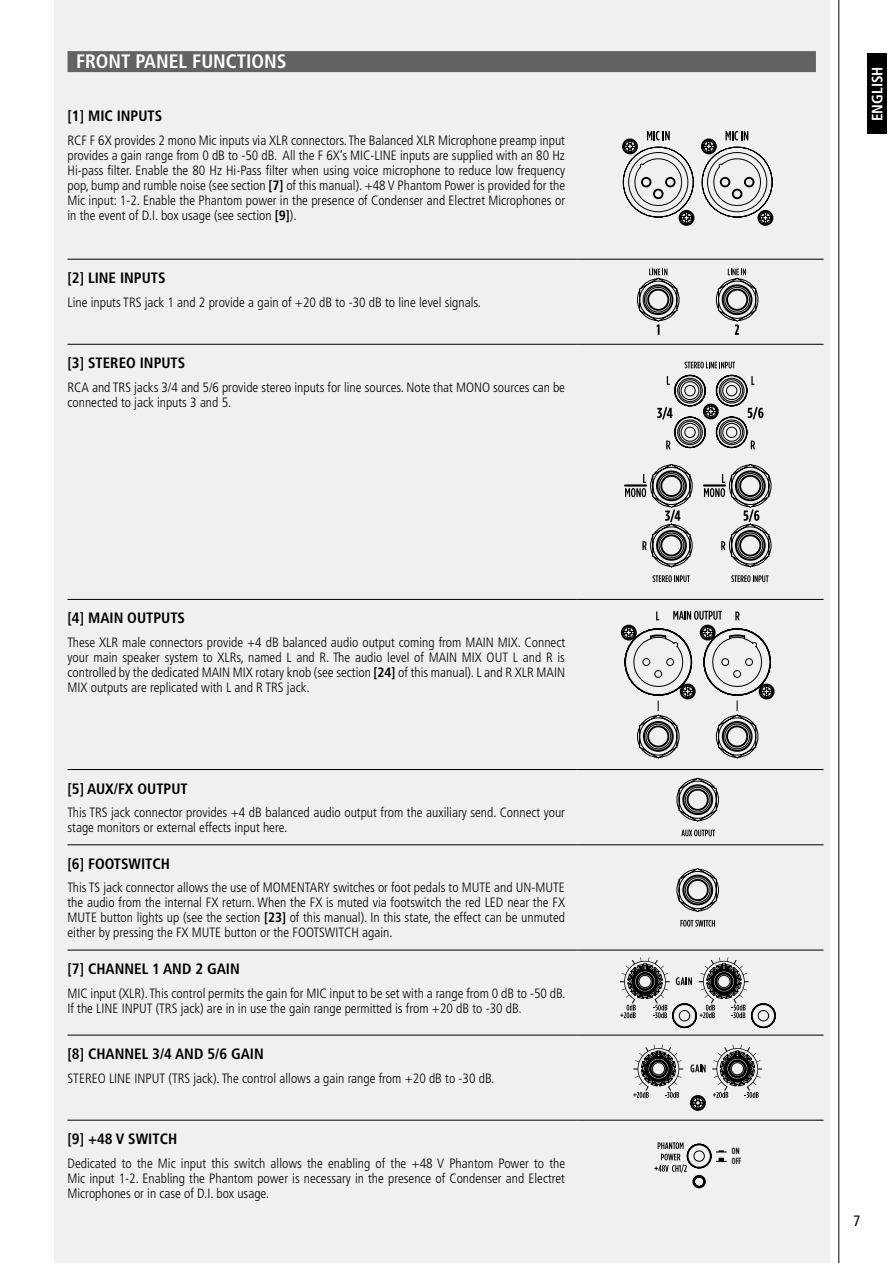
<style>
.page{position:relative;width:893px;height:1263px;background:#fff}
.page>*{position:absolute;margin:0;border:0;box-sizing:border-box;transform-origin:0 0}
.t1{font:700 condensed 19.5px "Frutiger LT Std";color:#fff}
.t2{font:700 condensed 15px "Frutiger LT Std";color:#000}
.t3{font:700 condensed 15px "Frutiger LT Std";color:#fff}
.t4{font:condensed 15px "Frutiger LT Std";color:#000}
.t5{font:300 condensed 13.5px/15px "Frutiger LT Std";color:#000;text-align:justify}
.t6{font:500 9px/9.4px "Gotham Condensed";color:#000}
.s1{font-weight:700}
</style>
<div class="page">
<div style="left:54px;top:0;width:775px;height:1263px;background:#f0f0f0"></div>
<hr style="left:838px;top:0;width:1px;height:1263px;background:#000">
<hr style="left:68px;top:259px;width:510px;height:1px;background:#000">
<hr style="left:578px;top:259px;width:246px;height:1px;background:#000">
<hr style="left:68px;top:344px;width:510px;height:1px;background:#000">
<hr style="left:578px;top:344px;width:246px;height:1px;background:#000">
<hr style="left:68px;top:599px;width:510px;height:1px;background:#000">
<hr style="left:578px;top:599px;width:246px;height:1px;background:#000">
<hr style="left:68px;top:769px;width:510px;height:1px;background:#000">
<hr style="left:578px;top:769px;width:246px;height:1px;background:#000">
<hr style="left:68px;top:844px;width:510px;height:1px;background:#000">
<hr style="left:578px;top:844px;width:246px;height:1px;background:#000">
<hr style="left:68px;top:950px;width:510px;height:1px;background:#000">
<hr style="left:578px;top:950px;width:246px;height:1px;background:#000">
<hr style="left:68px;top:1035px;width:510px;height:1px;background:#000">
<hr style="left:578px;top:1035px;width:246px;height:1px;background:#000">
<hr style="left:68px;top:1120px;width:510px;height:1px;background:#000">
<hr style="left:578px;top:1120px;width:246px;height:1px;background:#000">
<svg style="left:622px;top:131px;width:151px;height:95px"></svg>
<svg style="left:637px;top:269px;width:122px;height:66px"></svg>
<svg style="left:653px;top:575px;width:37px;height:7px"></svg>
<svg style="left:731px;top:575px;width:37px;height:7px"></svg>
<svg style="left:685px;top:362px;width:50px;height:6px"></svg>
<svg style="left:625px;top:375px;width:147px;height:193px"></svg>
<svg style="left:621px;top:611px;width:154px;height:148px"></svg>
<svg style="left:681px;top:829px;width:34px;height:7px"></svg>
<svg style="left:676px;top:777px;width:43px;height:45px"></svg>
<svg style="left:680px;top:920px;width:35px;height:7px"></svg>
<svg style="left:676px;top:868px;width:43px;height:44px"></svg>
<svg style="left:620px;top:957px;width:156px;height:71px"></svg>
<svg style="left:633px;top:1044px;width:129px;height:67px"></svg>
<div style="left:692px;top:1175px;width:14px;height:13px;border:2px solid #000;border-radius:50%"></div>
<svg style="left:654px;top:1142px;width:73px;height:45px"></svg>
<div style="left:68px;top:51px;width:748px;height:21px;background:#646363"></div>
<div style="left:867px;top:54px;width:20px;height:80px;background:#000"></div>
<h1 class="t1" style="left:76px;top:50px;width:212px">FRONT PANEL FUNCTIONS</h1>
<p class="t2" style="left:68px;top:107px;width:96px">[1] MIC INPUTS</p>
<p class="t5" style="left:68px;top:133px;width:499px">RCF F 6X provides 2 mono Mic inputs via XLR connectors. The Balanced XLR Microphone preamp input provides a gain range from 0 dB to -50 dB. All the F 6X’s MIC-LINE inputs are supplied with an 80 Hz Hi-pass filter. Enable the 80 Hz Hi-Pass filter when using voice microphone to reduce low frequency pop, bump and rumble noise (see section <span class="s1">[7]</span> of this manual). +48 V Phantom Power is provided for the Mic input: 1-2. Enable the Phantom power in the presence of Condenser and Electret Microphones or in the event of D.I. box usage (see section <span class="s1">[9]</span>).</p>
<p class="t2" style="left:68px;top:269px;width:100px">[2] LINE INPUTS</p>
<p class="t5" style="left:68px;top:295px;width:415px">Line inputs TRS jack 1 and 2 provide a gain of +20 dB to -30 dB to line level signals.</p>
<p class="t2" style="left:68px;top:354px;width:119px">[3] STEREO INPUTS</p>
<p class="t5" style="left:68px;top:380px;width:499px">RCA and TRS jacks 3/4 and 5/6 provide stereo inputs for line sources. Note that MONO sources can be connected to jack inputs 3 and 5.</p>
<p class="t2" style="left:68px;top:609px;width:119px">[4] MAIN OUTPUTS</p>
<p class="t5" style="left:68px;top:635px;width:499px">These XLR male connectors provide +4 dB balanced audio output coming from MAIN MIX. Connect your main speaker system to XLRs, named L and R. The audio level of MAIN MIX OUT L and R is controlled by the dedicated MAIN MIX rotary knob (see section <span class="s1">[24]</span> of this manual). L and R XLR MAIN MIX outputs are replicated with L and R TRS jack.</p>
<p class="t2" style="left:68px;top:779px;width:122px">[5] AUX/FX OUTPUT</p>
<p class="t5" style="left:68px;top:805px;width:499px">This TRS jack connector provides +4 dB balanced audio output from the auxiliary send. Connect your stage monitors or external effects input here.</p>
<p class="t2" style="left:68px;top:855px;width:104px">[6] FOOTSWITCH</p>
<p class="t5" style="left:68px;top:880px;width:499px">This TS jack connector allows the use of MOMENTARY switches or foot pedals to MUTE and UN-MUTE the audio from the internal FX return. When the FX is muted via footswitch the red LED near the FX MUTE button lights up (see the section <span class="s1">[23]</span> of this manual). In this state, the effect can be unmuted either by pressing the FX MUTE button or the FOOTSWITCH again.</p>
<p class="t2" style="left:68px;top:960px;width:174px">[7] CHANNEL 1 AND 2 GAIN</p>
<p class="t5" style="left:68px;top:985px;width:499px">MIC input (XLR). This control permits the gain for MIC input to be set with a range from 0 dB to -50 dB.<br>If the LINE INPUT (TRS jack) are in in use the gain range permitted is from +20 dB to -30 dB.</p>
<p class="t2" style="left:68px;top:1045px;width:198px">[8] CHANNEL 3/4 AND 5/6 GAIN</p>
<p class="t5" style="left:68px;top:1071px;width:428px">STEREO LINE INPUT (TRS jack). The control allows a gain range from +20 dB to -30 dB.</p>
<p class="t2" style="left:68px;top:1130px;width:111px">[9] +48 V SWITCH</p>
<p class="t5" style="left:68px;top:1156px;width:499px">Dedicated to the Mic input this switch allows the enabling of the +48 V Phantom Power to the Mic input 1-2. Enabling the Phantom power is necessary in the presence of Condenser and Electret Microphones or in case of D.I. box usage.</p>
<p class="t3" style="left:868px;top:121px;width:56px;rotate:-90deg">ENGLISH</p>
<p class="t6" style="left:732px;top:1146px;width:11px">ON<br>OFF</p>
<p class="t4" style="left:853px;top:1211px;width:9px">7</p>
</div>
